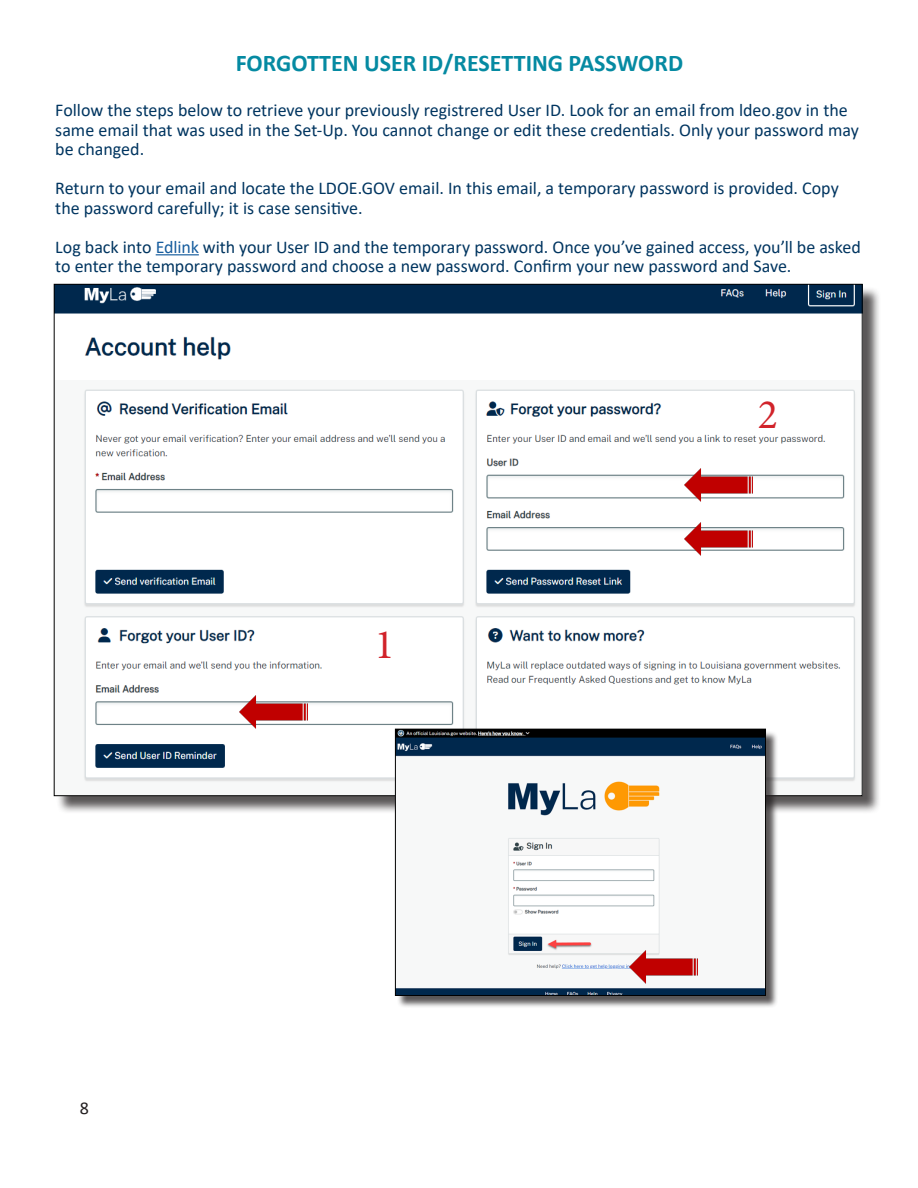
<style>
.page{position:relative;width:918px;height:1188px;background:#fff}
.page>*{position:absolute;margin:0;border:0;box-sizing:border-box;transform-origin:0 0}
.t1{font:42px "Minion Pro";color:#d1232a}
.TOC_Heading{font:700 24px "Calibri";color:#058aa2}
.t2{font:18px/19.5px "Calibri";color:#003560}
.t3{font:18px "Calibri";color:#231f20}
.s1{color:#175d9e}
</style>
<div class="page">
<hr style="left:156px;top:254px;width:43px;height:1px;background:#175d9e">
<div style="left:56px;top:286px;width:825px;height:528px;background:#231f20;opacity:.75"></div>
<img style="left:56px;top:286px;width:804px;height:508px">
<img style="left:240px;top:695px;width:67px;height:34px">
<img style="left:685px;top:469px;width:67px;height:33px">
<img style="left:685px;top:522px;width:67px;height:34px">
<div style="left:397px;top:730px;width:381px;height:278px;background:#231f20;opacity:.75"></div>
<img style="left:397px;top:731px;width:367px;height:263px">
<div style="left:395px;top:729px;width:371px;height:267px;border:1px solid #000"></div>
<img style="left:630px;top:951px;width:67px;height:33px">
<p class="TOC_Heading" style="left:236px;top:46px;width:449px">FORGOTTEN USER ID/RESETTING PASSWORD</p>
<p class="t2" style="left:55px;top:100px;width:805px">Follow the steps below to retrieve your previously registrered User ID. Look for an email from ldeo.gov in the same email that was used in the Set-Up. You cannot change or edit these credentials. Only your password may be changed.</p>
<p class="t2" style="left:55px;top:178px;width:785px">Return to your email and locate the LDOE.GOV email. In this email, a temporary password is provided. Copy the password carefully; it is case sensitive.</p>
<p class="t2" style="left:55px;top:237px;width:807px">Log back into <span class="s1">Edlink</span> with your User ID and the temporary password. Once you’ve gained access, you’ll be asked to enter the temporary password and choose a new password. Confirm your new password and Save.</p>
<p class="t3" style="left:80px;top:1096px;width:11px">8</p>
<p class="t1" style="left:374px;top:616px;width:22px">1</p>
<p class="t1" style="left:758px;top:386px;width:22px">2</p>
</div>
